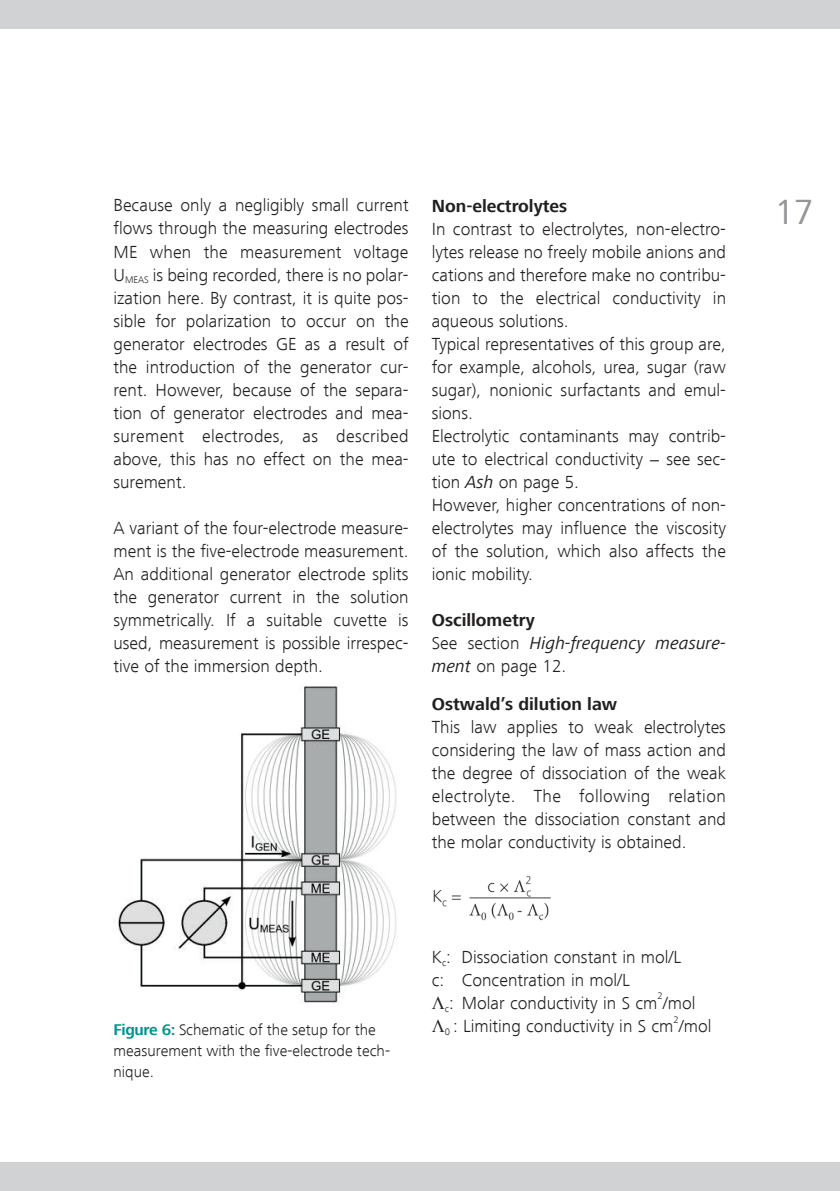
<style>
.page{position:relative;width:840px;height:1191px;background:#fff}
.page>*{position:absolute;margin:0;border:0;box-sizing:border-box;transform-origin:0 0}
.t1{font:36px "Frutiger Next LT";color:#939598}
.t2{font:300 18px/23px "Frutiger Next LT";color:#231f20;text-align:justify}
.t3{font:italic 18px/23px "Frutiger Next LT";color:#231f20}
.t4{font:700 18px "Frutiger Next LT";color:#231f20}
.t5{font:300 16px/21px "Frutiger Next LT";color:#231f20}
.t6{font:300 9.8px "Frutiger Next LT";color:#231f20}
.s1{font-weight:400;font-style:italic}
.s2{font-weight:700;font-style:normal}
.s3{font-weight:300;font-style:normal}
.s4{font-weight:700;color:#00968f}
.s5{font-family:"Times New Roman";font-weight:400}
</style>
<div class="page">
<div style="left:0;top:0;width:839px;height:28px;background:#d1d2d4"></div>
<div style="left:0;top:1162px;width:839px;height:29px;background:#d1d2d4"></div>
<img style="left:114px;top:685px;width:283px;height:319px">
<img style="left:433px;top:875px;width:118px;height:46px">
<p class="t2" style="left:113px;top:194px;width:296px">Because only a negligibly small current flows through the measuring electrodes ME when the measurement voltage U<sub>MEAS</sub> is being recorded, there is no polar&shy;ization here. By contrast, it is quite pos&shy;sible for polarization to occur on the generator electrodes GE as a result of the introduction of the generator cur&shy;rent. However, because of the separa&shy;tion of generator electrodes and mea&shy;surement electrodes, as described above, this has no effect on the mea&shy;surement.</p>
<p class="t2" style="left:113px;top:516px;width:296px">A variant of the four-electrode measure&shy;ment is the five-electrode measurement.<br>An additional generator electrode splits the generator current in the solution symmetrically. If a suitable cuvette is used, measurement is possible irrespec&shy;tive of the immersion depth.</p>
<p class="t4" style="left:431px;top:196px;width:137px">Non-electrolytes</p>
<p class="t2" style="left:431px;top:218px;width:296px;text-align:left">In contrast to electrolytes, non-electro&shy;lytes release no freely mobile anions and cations and therefore make no contribu&shy;tion to the electrical conductivity in aqueous solutions.<br>Typical representatives of this group are, for example, alcohols, urea, sugar (raw sugar), nonionic surfactants and emul&shy;sions.<br>Electrolytic contaminants may contrib&shy;ute to electrical conductivity − see sec&shy;tion <span class="s1">Ash</span> on page 5.<br>However, higher concentrations of non&shy;electrolytes may influence the viscosity of the solution, which also affects the ionic mobility.</p>
<p class="t3" style="left:431px;top:609px;width:295px"><span class="s2">Oscillometry<br></span><span class="s3">See section</span> High-frequency measure&shy;ment <span class="s3">on page 12.</span></p>
<p class="t4" style="left:431px;top:694px;width:187px">Ostwald’s dilution law</p>
<p class="t2" style="left:431px;top:716px;width:295px">This law applies to weak electrolytes considering the law of mass action and the degree of dissociation of the weak electrolyte. The following relation between the dissociation constant and the molar conductivity is obtained.</p>
<p class="t5" style="left:113px;top:1019px;width:278px"><span class="s4">Figure 6:</span> Schematic of the setup for the measurement with the five-electrode tech&shy;nique.</p>
<p class="t2" style="left:431px;top:946px;width:265px;text-align:left">K<sub>c</sub>: Dissociation constant in mol/L c: Concentration in mol/L<br><span class="s5">Λ</span><sub>c</sub>: Molar conductivity in S cm /mol</p>
<p class="t6" style="left:657px;top:990px;width:7px">2</p>
<p class="t2" style="left:431px;top:1015px;width:281px"><span class="s5">Λ</span><sub>0</sub> : Limiting conductivity in S cm /mol</p>
<p class="t6" style="left:673px;top:1013px;width:7px">2</p>
<h1 class="t1" style="left:774px;top:192px;width:41px">17</h1>
</div>
